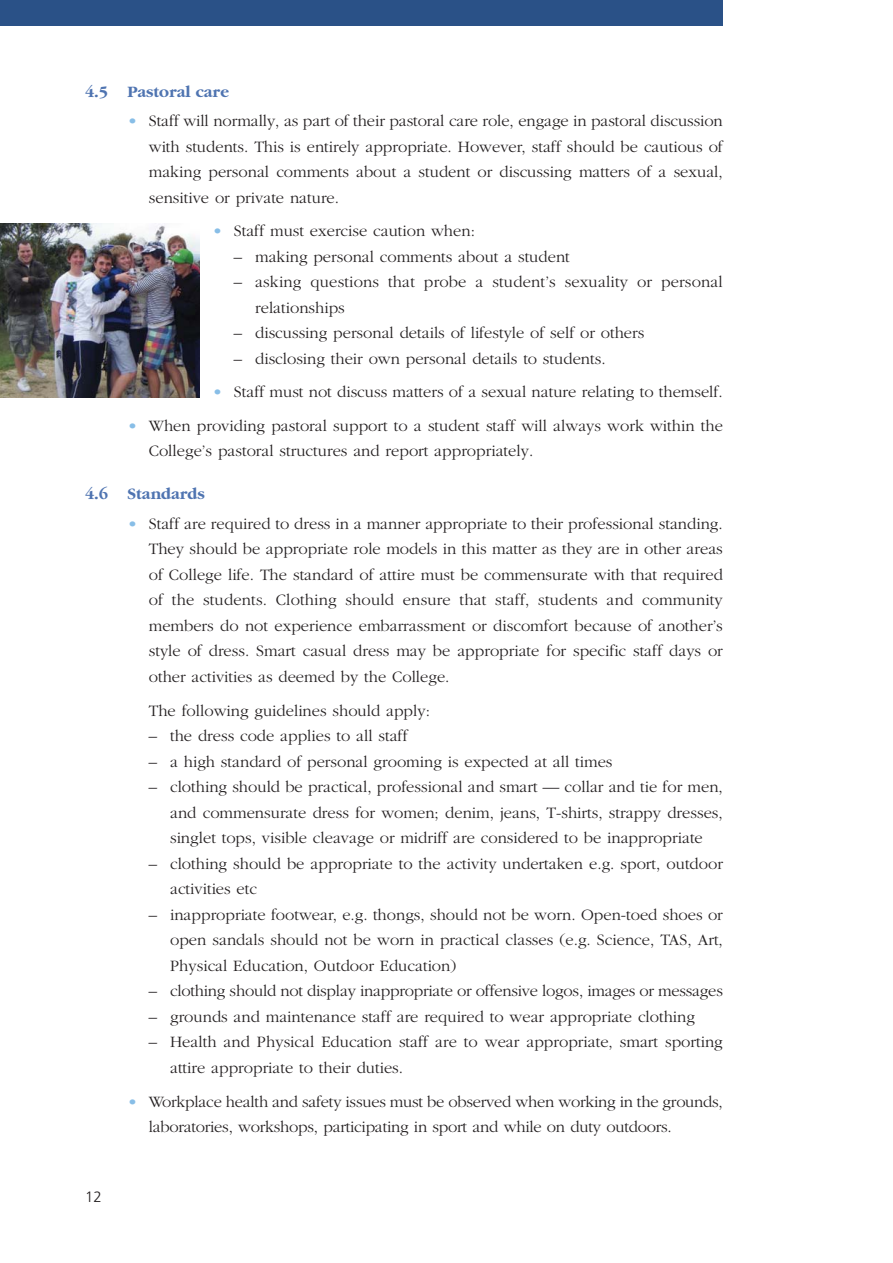
<style>
.page{position:relative;width:893px;height:1263px;background:#fff}
.page>*{position:absolute;margin:0;border:0;box-sizing:border-box;transform-origin:0 0}
.t1{font:300 16.5px/25.5px "Garamond";color:#231f20}
.t2{font:700 16.5px "Garamond";color:#4f74b1}
.t3{font:300 15px "Frutiger";color:#231f20}
.s1{color:#88bee7}
</style>
<div class="page">
<div style="left:0;top:0;width:723px;height:26px;background:#2a5187"></div>
<img style="left:0;top:223px;width:200px;height:175px">
<p class="t2" style="left:85px;top:85px;width:145px">4.5 Pastoral care</p>
<p class="t1" style="left:149px;top:109px;width:576px;text-align:justify;text-indent:-21px"><span class="s1">•</span> Staff will normally, as part of their pastoral care role, engage in pastoral discussion with students. This is entirely appropriate. However, staff should be cautious of making personal comments about a student or discussing matters of a sexual, sensitive or private nature.</p>
<p class="t1" style="left:213px;top:219px;width:264px"><span class="s1">•</span> Staff must exercise caution when:</p>
<p class="t1" style="left:234px;top:245px;width:338px">– making personal comments about a student</p>
<p class="t1" style="left:255px;top:270px;width:469px;text-indent:-21px">– asking questions that probe a student’s sexuality or personal relationships</p>
<p class="t1" style="left:234px;top:321px;width:412px">– discussing personal details of lifestyle of self or others</p>
<p class="t1" style="left:234px;top:347px;width:373px">– disclosing their own personal details to students.</p>
<p class="t1" style="left:213px;top:380px;width:512px"><span class="s1">•</span> Staff must not discuss matters of a sexual nature relating to themself.</p>
<p class="t1" style="left:149px;top:414px;width:576px;text-indent:-21px"><span class="s1">•</span> When providing pastoral support to a student staff will always work within the<br>College’s pastoral structures and report appropriately.</p>
<p class="t2" style="left:85px;top:487px;width:121px">4.6 Standards</p>
<p class="t1" style="left:149px;top:512px;width:576px;text-align:justify;text-indent:-21px"><span class="s1">•</span> Staff are required to dress in a manner appropriate to their professional standing.<br>They should be appropriate role models in this matter as they are in other areas of College life. The standard of attire must be commensurate with that required of the students. Clothing should ensure that staff, students and community members do not experience embarrassment or discomfort because of another’s style of dress. Smart casual dress may be appropriate for specific staff days or other activities as deemed by the College.</p>
<p class="t1" style="left:149px;top:699px;width:283px">The following guidelines should apply:</p>
<p class="t1" style="left:149px;top:724px;width:260px">– the dress code applies to all staff</p>
<p class="t1" style="left:149px;top:750px;width:465px">– a high standard of personal grooming is expected at all times</p>
<p class="t1" style="left:170px;top:775px;width:554px;text-align:justify;text-indent:-21px">– clothing should be practical, professional and smart — collar and tie for men, and commensurate dress for women; denim, jeans, T-shirts, strappy dresses, singlet tops, visible cleavage or midriff are considered to be inappropriate</p>
<p class="t1" style="left:170px;top:852px;width:554px;text-indent:-21px">– clothing should be appropriate to the activity undertaken e.g. sport, outdoor activities etc</p>
<p class="t1" style="left:170px;top:903px;width:554px;text-align:justify;text-indent:-21px">– inappropriate footwear, e.g. thongs, should not be worn. Open-toed shoes or open sandals should not be worn in practical classes (e.g. Science, TAS, Art, Physical Education, Outdoor Education)</p>
<p class="t1" style="left:149px;top:979px;width:576px">– clothing should not display inappropriate or offensive logos, images or messages</p>
<p class="t1" style="left:149px;top:1005px;width:548px">– grounds and maintenance staff are required to wear appropriate clothing</p>
<p class="t1" style="left:170px;top:1030px;width:554px;text-indent:-21px">– Health and Physical Education staff are to wear appropriate, smart sporting attire appropriate to their duties.</p>
<p class="t1" style="left:149px;top:1090px;width:576px;text-indent:-21px"><span class="s1">•</span> Workplace health and safety issues must be observed when working in the grounds, laboratories, workshops, participating in sport and while on duty outdoors.</p>
<p class="t3" style="left:85px;top:1191px;width:18px">12</p>
</div>
